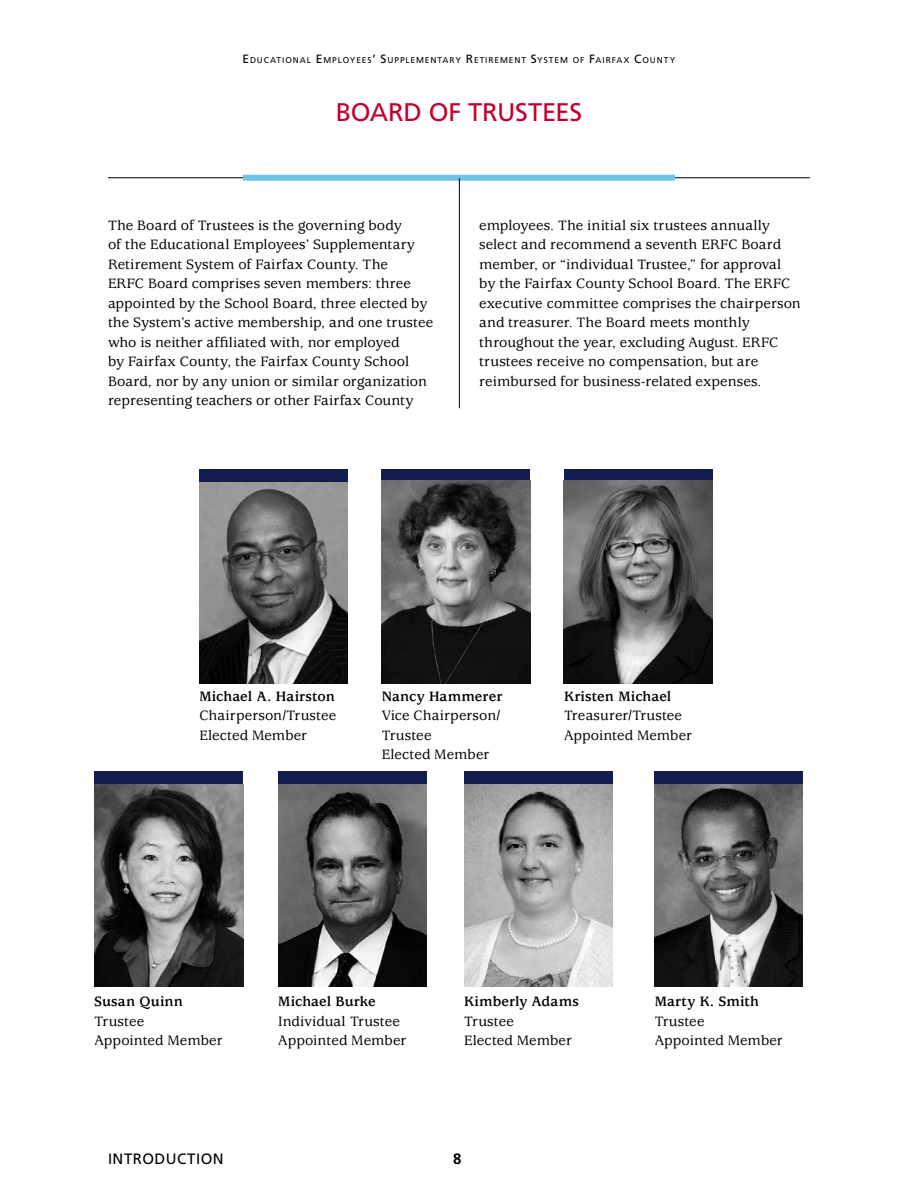
<style>
.page{position:relative;width:918px;height:1188px;background:#fff}
.page>*{position:absolute;margin:0;border:0;box-sizing:border-box;transform-origin:0 0}
.t1{font:25.5px "Frutiger LT Std";letter-spacing:-.01em;color:#c3002f}
.t2{font:500 15px/19.5px "Usherwood Std";letter-spacing:.01em;color:#000}
.t3{font:700 15px "Usherwood Std";letter-spacing:.005em;color:#000}
.t4{font:15px "Frutiger LT Std";letter-spacing:.035em;color:#000}
.t5{font:700 15px "Frutiger LT Std";color:#000}
.t6{font:8.4px "Frutiger LT Std";letter-spacing:.11em;color:#000}
.s1{font-size:12px}
</style>
<div class="page">
<hr style="left:108px;top:177px;width:702px;height:1px;background:#000">
<div style="left:243px;top:175px;width:432px;height:6px;background:#6ec4e9"></div>
<hr style="left:459px;top:178px;width:1px;height:230px;background:#000">
<img style="left:200px;top:482px;width:148px;height:201px">
<div style="left:200px;top:469px;width:148px;height:13px;background:#131c4e"></div>
<div style="left:382px;top:469px;width:148px;height:13px;background:#131c4e"></div>
<div style="left:564px;top:469px;width:148px;height:13px;background:#131c4e"></div>
<div style="left:95px;top:771px;width:148px;height:13px;background:#131c4e"></div>
<div style="left:278px;top:771px;width:149px;height:13px;background:#131c4e"></div>
<div style="left:464px;top:771px;width:149px;height:13px;background:#131c4e"></div>
<div style="left:654px;top:771px;width:149px;height:13px;background:#131c4e"></div>
<img style="left:95px;top:784px;width:148px;height:203px">
<img style="left:464px;top:784px;width:149px;height:203px">
<img style="left:278px;top:784px;width:149px;height:203px">
<img style="left:654px;top:784px;width:149px;height:203px">
<img style="left:382px;top:481px;width:148px;height:202px">
<img style="left:564px;top:481px;width:148px;height:202px">
<p class="t6" style="left:243px;top:55px;width:434px"><span class="s1">E</span>DUCATIONAL <span class="s1">E</span>MPLOYEES<span class="s1">’ S</span>UPPLEMENTARY <span class="s1">R</span>ETIREMENT <span class="s1">S</span>YSTEM OF <span class="s1">F</span>AIRFAX <span class="s1">C</span>OUNTY</p>
<h1 class="t1" style="left:336px;top:97px;width:248px">BOARD OF TRUSTEES</h1>
<p class="t2" style="left:108px;top:215px;width:327px">The Board of Trustees is the governing body<br>of the Educational Employees’ Supplementary Retirement System of Fairfax County. The<br>ERFC Board comprises seven members: three appointed by the School Board, three elected by the System’s active membership, and one trustee who is neither affiliated with, nor employed<br>by Fairfax County, the Fairfax County School Board, nor by any union or similar organization representing teachers or other Fairfax County</p>
<p class="t2" style="left:479px;top:215px;width:323px">employees. The initial six trustees annually select and recommend a seventh ERFC Board member, or “individual Trustee,” for approval by the Fairfax County School Board. The ERFC executive committee comprises the chairperson and treasurer. The Board meets monthly throughout the year, excluding August. ERFC trustees receive no compensation, but are reimbursed for business-related expenses.</p>
<p class="t3" style="left:200px;top:688px;width:137px">Michael A. Hairston</p>
<p class="t2" style="left:200px;top:706px;width:138px">Chairperson/Trustee<br>Elected Member</p>
<p class="t3" style="left:382px;top:688px;width:122px">Nancy Hammerer</p>
<p class="t2" style="left:382px;top:706px;width:120px">Vice Chairperson/<br>Trustee<br>Elected Member</p>
<p class="t3" style="left:564px;top:688px;width:109px">Kristen Michael</p>
<p class="t2" style="left:564px;top:706px;width:130px">Treasurer/Trustee<br>Appointed Member</p>
<p class="t3" style="left:95px;top:993px;width:90px">Susan Quinn</p>
<p class="t2" style="left:95px;top:1012px;width:130px">Trustee<br>Appointed Member</p>
<p class="t3" style="left:278px;top:993px;width:99px">Michael Burke</p>
<p class="t2" style="left:278px;top:1012px;width:130px">Individual Trustee<br>Appointed Member</p>
<p class="t3" style="left:464px;top:993px;width:116px">Kimberly Adams</p>
<p class="t2" style="left:464px;top:1012px;width:109px">Trustee<br>Elected Member</p>
<p class="t4" style="left:108px;top:1150px;width:117px">INTRODUCTION</p>
<p class="t5" style="left:453px;top:1150px;width:10px">8</p>
<p class="t3" style="left:655px;top:993px;width:106px">Marty K. Smith</p>
<p class="t2" style="left:655px;top:1012px;width:130px">Trustee<br>Appointed Member</p>
</div>
